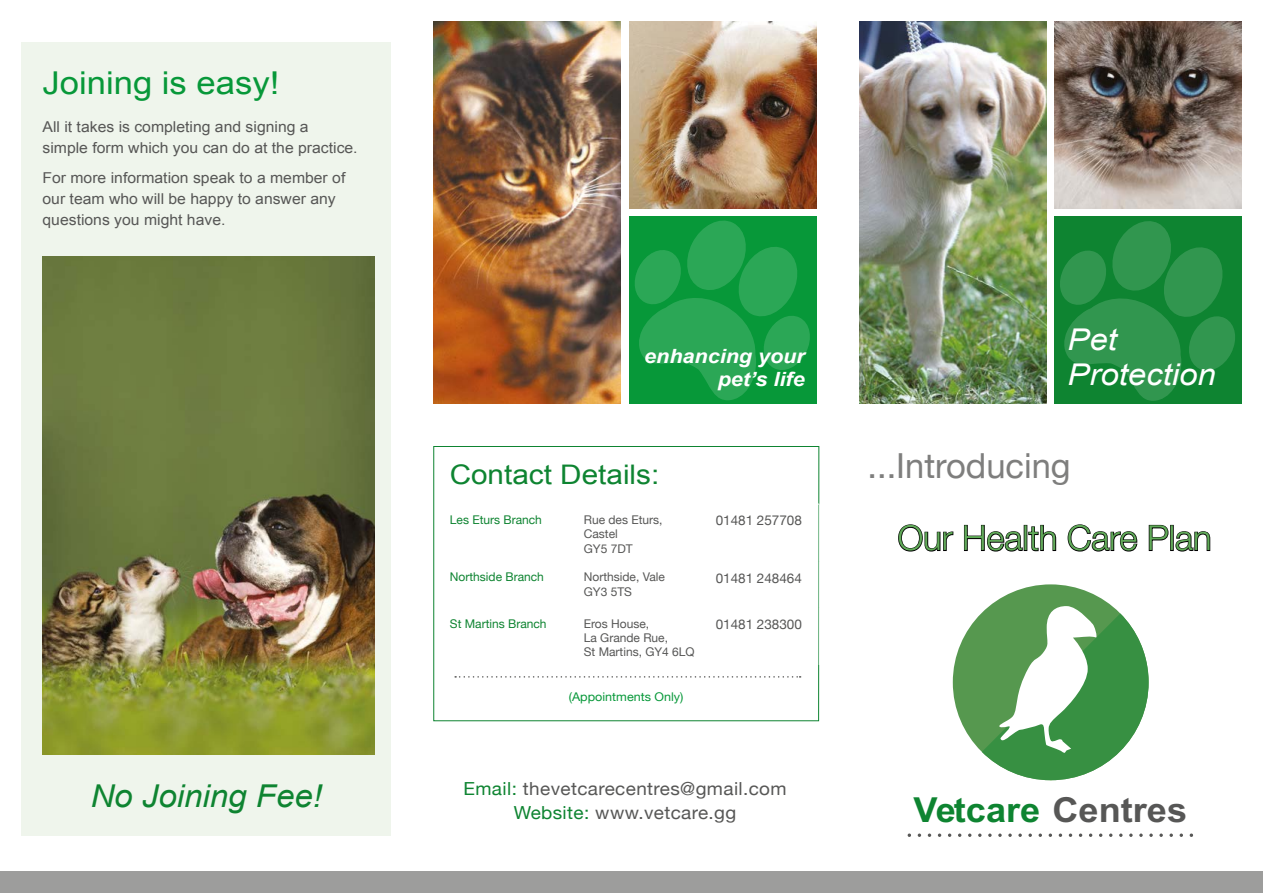
<style>
.page{position:relative;width:1263px;height:893px;background:#fff}
.page>*{position:absolute;margin:0;border:0;box-sizing:border-box;transform-origin:0 0}
.t1{font:300 34.5px "Helvetica Neue";color:#60aa58}
.t2{font:34.5px "Helvetica Neue";color:#7e7e7d}
.t3{font:700 34.5px "Arial";color:#0e8431;scale:1.05 1}
.t4{font:31.5px "Arial";color:#079839;scale:1.1 1}
.t5{font:italic 31.5px "Arial";color:#0e8431;scale:1.05 1}
.t6{font:italic 30px/34.5px "Arial";color:#fff;scale:1.1 1}
.t7{font:27px "Arial";color:#0e8431;scale:1.1 1}
.t8{font:italic 700 19.65px/23px "Arial";color:#fff;text-align:right;scale:1.1 1}
.t9{font:18px/24px "Helvetica Neue";letter-spacing:.02em;color:#575756;text-align:center;scale:1.05 1}
.t10{font:15px/21px "Arial";color:#575756;scale:1.05 1}
.t11{font:13.5px "Helvetica Neue";color:#575756}
.t12{font:12px/14.4px "Helvetica Neue";color:#575756}
.t13{font:12px "Helvetica Neue";color:#0e8431}
.t14{font:12px "Helvetica Neue";color:#079839;scale:1.05 1}
.s1{color:#0e8431}
.s2{color:#575756}
</style>
<div class="page">
<img style="left:1054px;top:21px;width:188px;height:187px">
<img style="left:859px;top:21px;width:187px;height:383px">
<div style="left:0;top:872px;width:1263px;height:21px;background:#9d9d9c"></div>
<img style="left:629px;top:21px;width:187px;height:187px">
<img style="left:434px;top:21px;width:187px;height:383px">
<svg style="left:898px;top:524px;width:56px;height:28px"></svg>
<svg style="left:964px;top:524px;width:93px;height:28px"></svg>
<svg style="left:1067px;top:524px;width:71px;height:28px"></svg>
<svg style="left:1148px;top:524px;width:21px;height:27px"></svg>
<div style="left:1170px;top:525px;width:4px;height:26px;border:2px solid #000"></div>
<svg style="left:1175px;top:531px;width:36px;height:21px"></svg>
<div style="left:1054px;top:217px;width:188px;height:187px;background:#0e8431"></div>
<div style="left:21px;top:43px;width:370px;height:793px;background:#eff5ec"></div>
<img style="left:43px;top:257px;width:331px;height:498px">
<svg style="left:1060px;top:221px;width:175px;height:180px"></svg>
<div style="left:629px;top:217px;width:187px;height:187px;background:#079839"></div>
<svg style="left:631px;top:216px;width:182px;height:184px"></svg>
<div style="left:434px;top:446px;width:385px;height:275px;border:1px solid #0e8431"></div>
<hr style="left:707px;top:504px;width:112px;height:1px;background:#fff">
<svg style="left:455px;top:676px;width:346px;height:2px"></svg>
<div style="left:953px;top:584px;width:195px;height:196px;background:#56984f;border-radius:50%"></div>
<svg style="left:982px;top:606px;width:166px;height:174px"></svg>
<svg style="left:908px;top:833px;width:285px;height:4px"></svg>
<h2 class="t4" style="left:43px;top:62px;width:217px">Joining is easy!</h2>
<p class="t10" style="left:43px;top:116px;width:302px">All it takes is completing and signing a simple form which you can do at the practice.</p>
<p class="t10" style="left:43px;top:168px;width:290px">For more information speak to a member of our team who will be happy to answer any questions you might have.</p>
<h2 class="t5" style="left:90px;top:776px;width:222px">No Joining Fee!</h2>
<h3 class="t8" style="left:644px;top:345px;width:147px">enhancing your pet’s life</h3>
<h3 class="t7" style="left:450px;top:457px;width:192px">Contact Details:</h3>
<p class="t13" style="left:450px;top:511px;width:94px">Les Eturs Branch</p>
<p class="t12" style="left:584px;top:513px;width:80px">Rue des Eturs,<br>Castel<br>GY5 7DT</p>
<p class="t11" style="left:716px;top:511px;width:88px">01481 257708</p>
<p class="t13" style="left:450px;top:568px;width:96px">Northside Branch</p>
<p class="t12" style="left:584px;top:570px;width:83px">Northside, Vale<br>GY3 5TS</p>
<p class="t11" style="left:716px;top:568px;width:88px">01481 248464</p>
<p class="t13" style="left:450px;top:615px;width:98px">St Martins Branch</p>
<p class="t12" style="left:584px;top:617px;width:112px">Eros House,<br>La Grande Rue,<br>St Martins, GY4 6LQ</p>
<p class="t11" style="left:716px;top:614px;width:88px">01481 238300</p>
<p class="t14" style="left:569px;top:688px;width:111px">(Appointments Only)</p>
<p class="t9" style="left:464px;top:778px;width:309px"><span class="s1">Email:</span> thevetcarecentres@gmail.com<br><span class="s1">Website:</span> www.vetcare.gg</p>
<h3 class="t6" style="left:1067px;top:323px;width:137px">Pet<br>Protection</h3>
<h1 class="t2" style="left:867px;top:441px;width:205px">...Introducing</h1>
<h1 class="t1" style="left:898px;top:517px;width:315px">Our Health Care Plan</h1>
<h1 class="t3" style="left:913px;top:785px;width:262px">Vetcare <span class="s2">Centres</span></h1>
</div>
